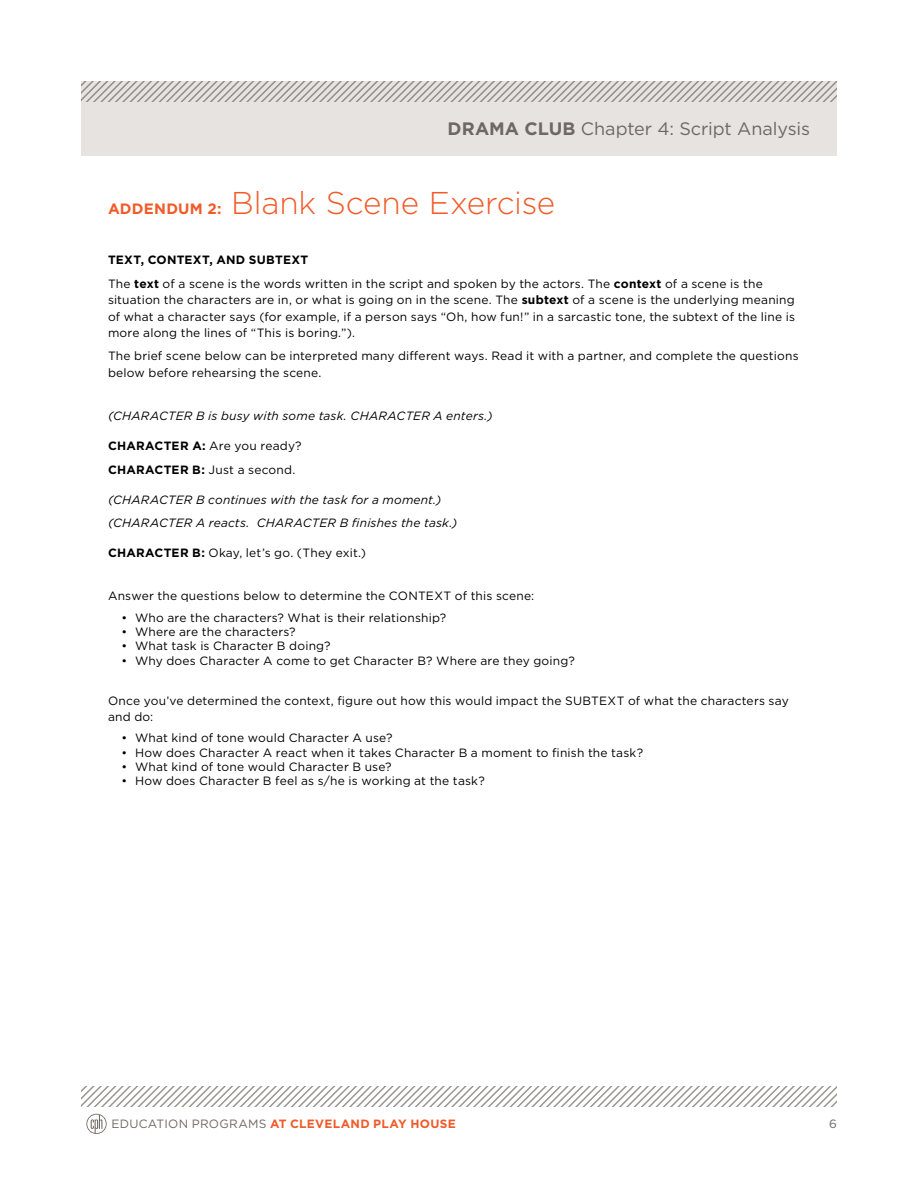
<style>
.page{position:relative;width:918px;height:1188px;background:#fff}
.page>*{position:absolute;margin:0;border:0;box-sizing:border-box;transform-origin:0 0}
.t1{font:300 31.5px "Gotham";letter-spacing:-.005em;color:#f15a29}
.t2{font:18px "Gotham";letter-spacing:-.005em;color:#6d6863}
.t3{font:12px/16.5px "Gotham";letter-spacing:.015em;color:#000}
.t4{font:italic 12px/23.2px "Gotham";letter-spacing:.015em;color:#000}
.t5{font:700 12px "Gotham";letter-spacing:.025em;color:#f15a29}
.t6{font:12px "Gotham";color:#6d6863}
.s1{font-weight:700}
.s2{font-weight:700;font-size:15px}
.s3{font-weight:400;color:#6d6863}
</style>
<div class="page">
<div style="left:81px;top:81px;width:756px;height:74px;background:#e6e3e1"></div>
<svg style="left:81px;top:1087px;width:756px;height:20px"></svg>
<svg style="left:86px;top:1114px;width:21px;height:20px"></svg>
<svg style="left:81px;top:81px;width:756px;height:20px"></svg>
<h2 class="t2" style="left:448px;top:118px;width:364px"><span class="s1">DRAMA CLUB</span> Chapter 4: Script Analysis</h2>
<h1 class="t1" style="left:108px;top:183px;width:449px"><span class="s2">ADDENDUM 2:</span> Blank Scene Exercise</h1>
<p class="t3" style="left:108px;top:248px;width:656px;line-height:23.2px"><span class="s1">TEXT, CONTEXT, AND SUBTEXT<br></span>The <span class="s1">text</span> of a scene is the words written in the script and spoken by the actors. The <span class="s1">context</span> of a scene is the</p>
<p class="t3" style="left:108px;top:291px;width:689px;text-align:justify">situation the characters are in, or what is going on in the scene. The <span class="s1">subtext</span> of a scene is the underlying meaning of what a character says (for example, if a person says “Oh, how fun!” in a sarcastic tone, the subtext of the line is more along the lines of “This is boring.”).</p>
<p class="t3" style="left:108px;top:348px;width:692px">The brief scene below can be interpreted many different ways. Read it with a partner, and complete the questions below before rehearsing the scene.</p>
<p class="t4" style="left:108px;top:404px;width:386px">(CHARACTER B is busy with some task. CHARACTER A enters.)</p>
<p class="t3" style="left:108px;top:434px;width:195px;line-height:23.2px"><span class="s1">CHARACTER A:</span> Are you ready?<br><span class="s1">CHARACTER B:</span> Just a second.</p>
<p class="t4" style="left:108px;top:488px;width:351px">(CHARACTER B continues with the task for a moment.) (CHARACTER A reacts. CHARACTER B finishes the task.)</p>
<p class="t3" style="left:108px;top:544px;width:260px"><span class="s1">CHARACTER B:</span> Okay, let’s go. (They exit.)</p>
<p class="t3" style="left:108px;top:588px;width:428px">Answer the questions below to determine the CONTEXT of this scene:</p>
<p class="t3" style="left:122px;top:609px;width:326px">• Who are the characters? What is their relationship?</p>
<p class="t3" style="left:122px;top:623px;width:176px">• Where are the characters?</p>
<p class="t3" style="left:122px;top:638px;width:211px">• What task is Character B doing?</p>
<p class="t3" style="left:122px;top:652px;width:455px">• Why does Character A come to get Character B? Where are they going?</p>
<p class="t3" style="left:108px;top:692px;width:682px">Once you’ve determined the context, figure out how this would impact the SUBTEXT of what the characters say and do:</p>
<p class="t3" style="left:122px;top:729px;width:273px">• What kind of tone would Character A use?</p>
<p class="t3" style="left:122px;top:744px;width:523px">• How does Character A react when it takes Character B a moment to finish the task?</p>
<p class="t3" style="left:122px;top:758px;width:272px">• What kind of tone would Character B use?</p>
<p class="t3" style="left:122px;top:773px;width:365px">• How does Character B feel as s/he is working at the task?</p>
<p class="t5" style="left:111px;top:1116px;width:346px"><span class="s3">EDUCATION PROGRAMS</span> AT CLEVELAND PLAY HOUSE</p>
<p class="t6" style="left:829px;top:1116px;width:9px">6</p>
</div>
